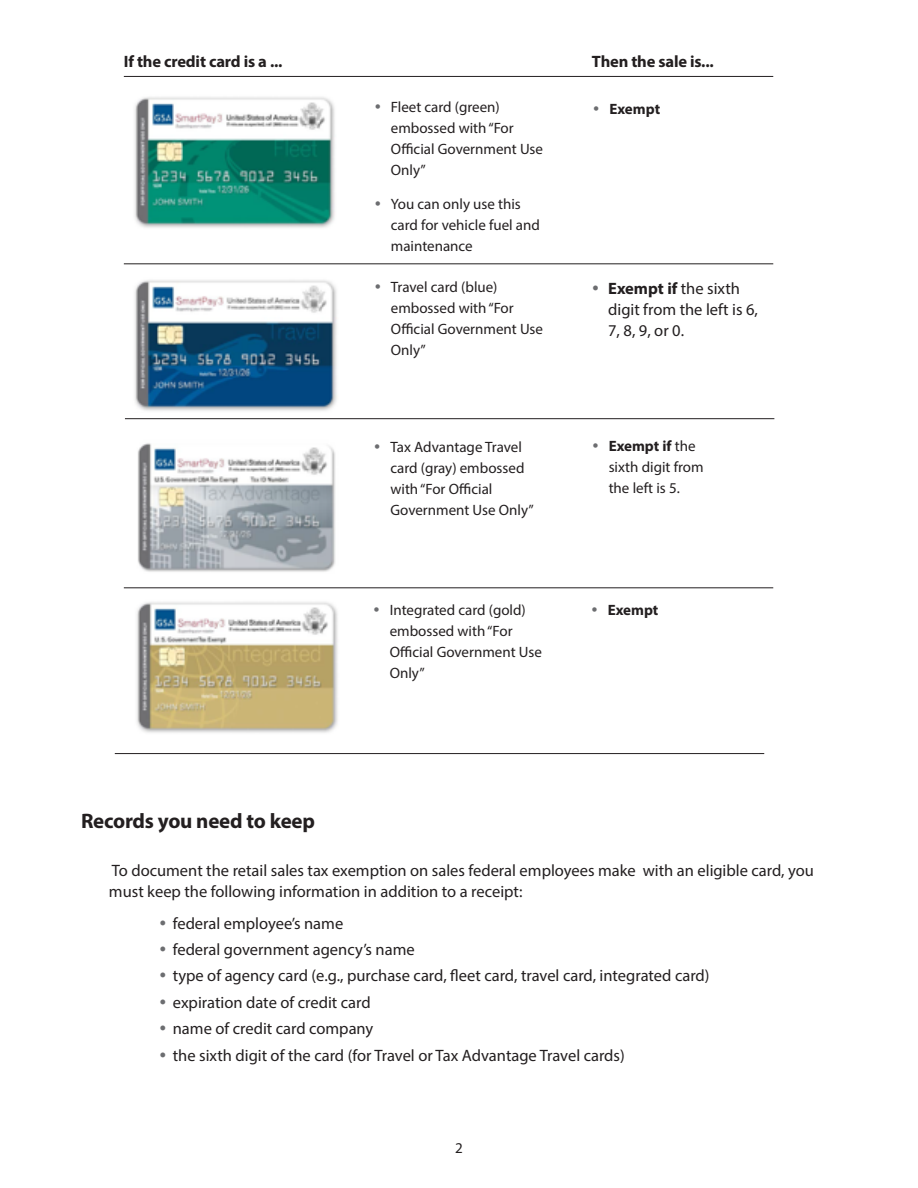
<style>
.page{position:relative;width:918px;height:1188px;background:#fff}
.page>*{position:absolute;margin:0;border:0;box-sizing:border-box;transform-origin:0 0}
.Subheading{font:700 21px "Myriad Pro";letter-spacing:-.01em;color:#231f20}
.Subheading-2{font:16.5px/21px "Myriad Pro";color:#231f20}
.Subheading-3{font:700 16.5px "Myriad Pro";letter-spacing:-.01em;color:#231f20}
.t1{font:15px/21px "Myriad Pro";color:#231f20}
.t2{font:700 15px "Myriad Pro";color:#231f20}
.s1{color:#6c6d70}
.s2{font-weight:700}
</style>
<div class="page">
<hr style="left:124px;top:264px;width:649px;height:1px;background:#231f20">
<img style="left:134px;top:97px;width:201px;height:131px">
<img style="left:135px;top:280px;width:202px;height:131px">
<hr style="left:125px;top:418px;width:649px;height:1px;background:#231f20">
<hr style="left:124px;top:76px;width:649px;height:1px;background:#231f20">
<img style="left:138px;top:443px;width:198px;height:129px">
<img style="left:137px;top:602px;width:201px;height:131px">
<hr style="left:124px;top:588px;width:649px;height:1px;background:#231f20">
<hr style="left:115px;top:753px;width:649px;height:1px;background:#231f20">
<p class="Subheading-3" style="left:124px;top:50px;width:160px">If the credit card is a ...</p>
<p class="t1" style="left:391px;top:96px;width:154px;text-indent:-16px"><span class="s1">•</span> Fleet card (green) embossed with “For<br>Official Government Use<br>Only”</p>
<p class="t1" style="left:391px;top:193px;width:151px;text-indent:-16px"><span class="s1">•</span> You can only use this card for vehicle fuel and maintenance</p>
<p class="Subheading-3" style="left:592px;top:51px;width:123px">Then the sale is...</p>
<p class="t2" style="left:593px;top:99px;width:69px"><span class="s1">•</span> Exempt</p>
<p class="t1" style="left:391px;top:277px;width:154px;text-indent:-16px"><span class="s1">•</span> Travel card (blue) embossed with “For<br>Official Government Use<br>Only”</p>
<p class="Subheading-2" style="left:608px;top:277px;width:151px;text-indent:-16px"><span class="s1">•</span> <span class="s2">Exempt if</span> the sixth digit from the left is 6,<br>7, 8, 9, or 0.</p>
<p class="t1" style="left:390px;top:436px;width:145px;text-indent:-16px"><span class="s1">•</span> Tax Advantage Travel card (gray) embossed with “For Official<br>Government Use Only”</p>
<p class="t1" style="left:609px;top:435px;width:96px;text-indent:-16px"><span class="s1">•</span> <span class="s2">Exempt if</span> the sixth digit from the left is 5.</p>
<p class="t1" style="left:390px;top:599px;width:154px;text-indent:-16px"><span class="s1">•</span> Integrated card (gold) embossed with “For<br>Official Government Use<br>Only”</p>
<p class="t2" style="left:591px;top:600px;width:69px"><span class="s1">•</span> Exempt</p>
<p class="Subheading" style="left:81px;top:807px;width:236px">Records you need to keep</p>
<p class="Subheading-2" style="left:109px;top:859px;width:706px">To document the retail sales tax exemption on sales federal employees make with an eligible card, you must keep the following information in addition to a receipt:</p>
<p class="Subheading-2" style="left:159px;top:912px;width:185px"><span class="s1">•</span> federal employee’s name</p>
<p class="Subheading-2" style="left:159px;top:939px;width:257px"><span class="s1">•</span> federal government agency’s name</p>
<p class="Subheading-2" style="left:159px;top:965px;width:552px"><span class="s1">•</span> type of agency card (e.g., purchase card, fleet card, travel card, integrated card)</p>
<p class="Subheading-2" style="left:159px;top:991px;width:213px"><span class="s1">•</span> expiration date of credit card</p>
<p class="Subheading-2" style="left:159px;top:1018px;width:216px"><span class="s1">•</span> name of credit card company</p>
<p class="Subheading-2" style="left:159px;top:1044px;width:467px"><span class="s1">•</span> the sixth digit of the card (for Travel or Tax Advantage Travel cards)</p>
<p class="t1" style="left:455px;top:1137px;width:9px">2</p>
</div>
